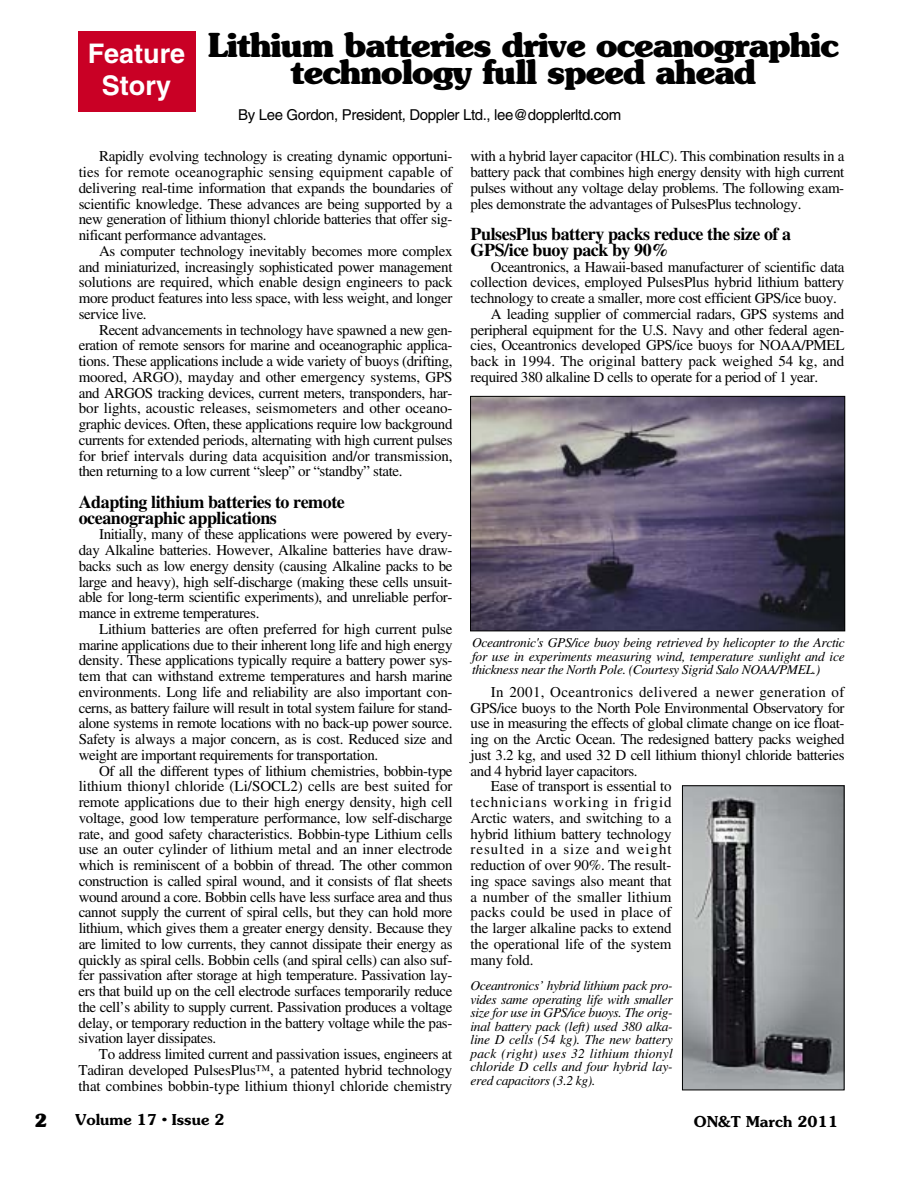
<style>
.page{position:relative;width:918px;height:1188px;background:#fff}
.page>*{position:absolute;margin:0;border:0;box-sizing:border-box;transform-origin:0 0}
.t1{font:700 33px/27px "Souvenir";letter-spacing:-.025em;color:#000;text-align:center}
.t2{font:700 27px/32.4px "Helvetica";color:#fff;text-align:center}
.t3{font:700 18px/15.8px "Times";letter-spacing:-.025em;color:#000}
.t4{font:700 18px "Souvenir";color:#000}
.t5{font:15px/15.8px "Times";letter-spacing:-.025em;color:#000;text-align:justify}
.t6{font:15px "Helvetica";letter-spacing:-.025em;color:#000}
.t7{font:15px "Times";letter-spacing:.01em;color:#000}
.t8{font:15px "Times";letter-spacing:.06em;color:#000}
.t9{font:15px "Times";color:#000}
.t10{font:15px "Times";letter-spacing:.025em;color:#000}
.t11{font:600 15px "Souvenir";color:#000}
.t12{font:italic 13.5px/13.5px "Times";letter-spacing:-.025em;color:#000;text-align:justify}
</style>
<div class="page">
<div style="left:78px;top:32px;width:117px;height:80px;background:#c90025"></div>
<img style="left:472px;top:398px;width:371px;height:231px">
<div style="left:470px;top:396px;width:375px;height:235px;border:1px solid #000"></div>
<img style="left:684px;top:787px;width:158px;height:301px">
<div style="left:682px;top:785px;width:162px;height:305px;border:1px solid #000"></div>
<h2 class="t2" style="left:88px;top:40px;width:99px">Feature<br>Story</h2>
<h1 class="t1" style="left:208px;top:34px;width:632px">Lithium batteries drive oceanographic technology full speed ahead</h1>
<p class="t6" style="left:238px;top:109px;width:385px">By Lee Gordon, President, Doppler Ltd., lee@dopplerltd.com</p>
<p class="t5" style="left:79px;top:150px;width:375px;text-indent:20px">Rapidly evolving technology is creating dynamic opportuni&shy;ties for remote oceanographic sensing equipment capable of delivering real-time information that expands the boundaries of scientific knowledge. These advances are being supported by a new generation of lithium thionyl chloride batteries that offer sig&shy;nificant performance advantages.</p>
<p class="t5" style="left:79px;top:244px;width:375px;text-indent:20px">As computer technology inevitably becomes more complex and miniaturized, increasingly sophisticated power management solutions are required, which enable design engineers to pack more product features into less space, with less weight, and longer service live.</p>
<p class="t5" style="left:79px;top:323px;width:375px;text-indent:20px">Recent advancements in technology have spawned a new gen&shy;eration of remote sensors for marine and oceanographic applica&shy;tions. These applications include a wide variety of buoys (drifting, moored, ARGO), mayday and other emergency systems, GPS and ARGOS tracking devices, current meters, transponders, har&shy;bor lights, acoustic releases, seismometers and other oceano&shy;graphic devices. Often, these applications require low background currents for extended periods, alternating with high current pulses for brief intervals during data acquisition and/or transmission, then returning to a low current “sleep” or “standby” state.</p>
<p class="t3" style="left:79px;top:496px;width:268px">Adapting lithium batteries to remote oceanographic applications</p>
<p class="t5" style="left:79px;top:528px;width:375px;text-indent:20px">Initially, many of these applications were powered by every&shy;day Alkaline batteries. However, Alkaline batteries have draw&shy;backs such as low energy density (causing Alkaline packs to be large and heavy), high self-discharge (making these cells unsuit&shy;able for long-term scientific experiments), and unreliable perfor&shy;mance in extreme temperatures.</p>
<p class="t5" style="left:79px;top:622px;width:375px;text-indent:20px">Lithium batteries are often preferred for high current pulse marine applications due to their inherent long life and high energy density. These applications typically require a battery power sys&shy;tem that can withstand extreme temperatures and harsh marine environments. Long life and reliability are also important con&shy;cerns, as battery failure will result in total system failure for stand&shy;alone systems in remote locations with no back-up power source.<br>Safety is always a major concern, as is cost. Reduced size and weight are important requirements for transportation.</p>
<p class="t5" style="left:79px;top:764px;width:376px;text-indent:20px">Of all the different types of lithium chemistries, bobbin-type lithium thionyl chloride (Li/SOCL2) cells are best suited for remote applications due to their high energy density, high cell voltage, good low temperature performance, low self-discharge rate, and good safety characteristics. Bobbin-type Lithium cells use an outer cylinder of lithium metal and an inner electrode which is reminiscent of a bobbin of thread. The other common construction is called spiral wound, and it consists of flat sheets wound around a core. Bobbin cells have less surface area and thus cannot supply the current of spiral cells, but they can hold more lithium, which gives them a greater energy density. Because they are limited to low currents, they cannot dissipate their energy as quickly as spiral cells. Bobbin cells (and spiral cells) can also suf&shy;fer passivation after storage at high temperature. Passivation lay&shy;ers that build up on the cell electrode surfaces temporarily reduce the cell’s ability to supply current. Passivation produces a voltage delay, or temporary reduction in the battery voltage while the pas&shy;sivation layer dissipates.</p>
<p class="t5" style="left:79px;top:1048px;width:375px;text-indent:20px">To address limited current and passivation issues, engineers at Tadiran developed PulsesPlus™, a patented hybrid technology that combines bobbin-type lithium thionyl chloride chemistry</p>
<p class="t5" style="left:470px;top:150px;width:375px">with a hybrid layer capacitor (HLC). This combination results in a battery pack that combines high energy density with high current pulses without any voltage delay problems. The following exam&shy;ples demonstrate the advantages of PulsesPlus technology.</p>
<p class="t3" style="left:471px;top:228px;width:322px">PulsesPlus battery packs reduce the size of a<br>GPS/ice buoy pack by 90%</p>
<p class="t5" style="left:491px;top:260px;width:355px">Oceantronics, a Hawaii-based manufacturer of scientific data</p>
<p class="t5" style="left:471px;top:276px;width:375px">collection devices, employed PulsesPlus hybrid lithium battery</p>
<p class="t5" style="left:471px;top:292px;width:368px">technology to create a smaller, more cost efficient GPS/ice buoy.</p>
<p class="t5" style="left:491px;top:307px;width:355px">A leading supplier of commercial radars, GPS systems and</p>
<p class="t5" style="left:471px;top:323px;width:375px">peripheral equipment for the U.S. Navy and other federal agen-</p>
<p class="t5" style="left:471px;top:339px;width:375px">cies, Oceantronics developed GPS/ice buoys for NOAA/PMEL</p>
<p class="t9" style="left:471px;top:356px;width:375px">back in 1994. The original battery pack weighed 54 kg, and</p>
<p class="t5" style="left:471px;top:370px;width:349px">required 380 alkaline D cells to operate for a period of 1 year.</p>
<p class="t12" style="left:472px;top:637px;width:374px">Oceantronic's GPS/ice buoy being retrieved by helicopter to the Arctic for use in experiments measuring wind, temperature sunlight and ice thickness near the North Pole. (Courtesy Sigrid Salo NOAA/PMEL.)</p>
<p class="t10" style="left:491px;top:687px;width:355px">In 2001, Oceantronics delivered a newer generation of</p>
<p class="t5" style="left:471px;top:701px;width:375px">GPS/ice buoys to the North Pole Environmental Observatory for</p>
<p class="t5" style="left:471px;top:717px;width:375px">use in measuring the effects of global climate change on ice float-</p>
<p class="t5" style="left:471px;top:733px;width:375px">ing on the Arctic Ocean. The redesigned battery packs weighed</p>
<p class="t5" style="left:471px;top:748px;width:375px">just 3.2 kg, and used 32 D cell lithium thionyl chloride batteries</p>
<p class="t5" style="left:471px;top:764px;width:168px">and 4 hybrid layer capacitors.</p>
<p class="t5" style="left:491px;top:780px;width:182px">Ease of transport is essential to</p>
<p class="t8" style="left:471px;top:797px;width:202px">technicians working in frigid</p>
<p class="t5" style="left:471px;top:811px;width:202px">Arctic waters, and switching to a</p>
<p class="t5" style="left:471px;top:827px;width:202px">hybrid lithium battery technology</p>
<p class="t8" style="left:471px;top:844px;width:202px">resulted in a size and weight</p>
<p class="t5" style="left:471px;top:859px;width:202px">reduction of over 90%. The result-</p>
<p class="t5" style="left:471px;top:874px;width:202px">ing space savings also meant that</p>
<p class="t7" style="left:471px;top:891px;width:202px">a number of the smaller lithium</p>
<p class="t7" style="left:471px;top:907px;width:202px">packs could be used in place of</p>
<p class="t5" style="left:471px;top:922px;width:202px">the larger alkaline packs to extend</p>
<p class="t5" style="left:471px;top:937px;width:202px">the operational life of the system</p>
<p class="t5" style="left:471px;top:953px;width:64px">many fold.</p>
<p class="t12" style="left:470px;top:981px;width:204px">Oceantronics’ hybrid lithium pack pro&shy;vides same operating life with smaller size for use in GPS/ice buoys. The orig&shy;inal battery pack (left) used 380 alka&shy;line D cells (54 kg). The new battery pack (right) uses 32 lithium thionyl chloride D cells and four hybrid lay&shy;ered capacitors (3.2 kg).</p>
<p class="t4" style="left:34px;top:1113px;width:14px">2</p>
<p class="t11" style="left:75px;top:1111px;width:151px">Volume 17 • Issue 2</p>
<p class="t11" style="left:694px;top:1113px;width:146px">ON&amp;T March 2011</p>
</div>
